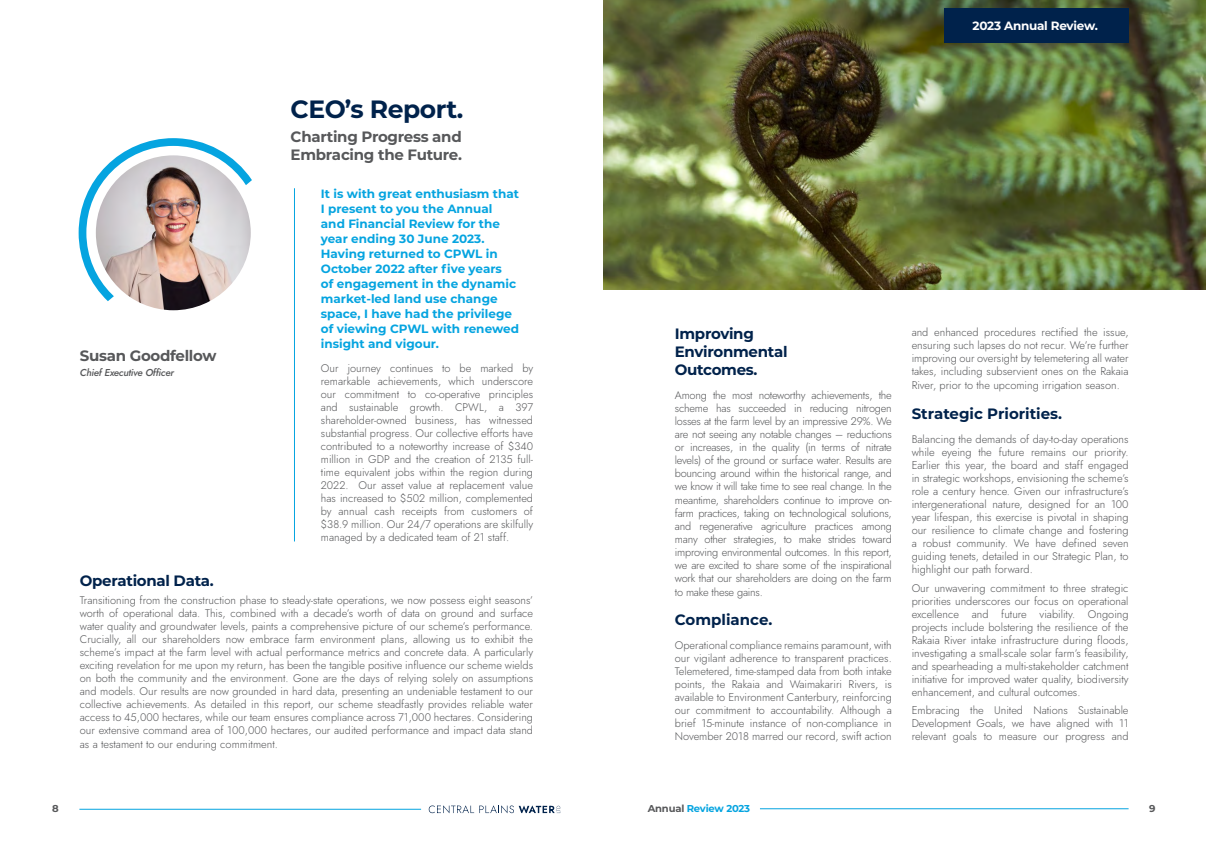
<style>
.page{position:relative;width:1208px;height:859px;background:#fff}
.page>*{position:absolute;margin:0;border:0;box-sizing:border-box;transform-origin:0 0}
.TITLE_8_no_line{font:700 25px "Montserrat";letter-spacing:-.02em;color:#00224b}
.t1{font:700 15px/18px "Montserrat";letter-spacing:-.02em;color:#00224b}
.TITLE_2_Left{font:700 15px/18px "Montserrat";letter-spacing:-.02em;color:#57585a}
.t2{font:700 15px "Montserrat";color:#00224b}
.TITLE_3{font:700 15px "Montserrat";letter-spacing:-.02em;color:#57585a}
.TITLE_3-2{font:700 12px/15px "Montserrat";color:#05a4e0}
.TITLE_3-3{font:700 12px "Montserrat";letter-spacing:-.02em;color:#fff}
.t3{font:11px/13px "Jost";color:#57585a;text-align:justify}
.t4{font:11px "Jost";letter-spacing:-.02em;color:#57585a}
.t5{font:italic 10px "Jost";letter-spacing:-.02em;color:#57585a}
.t6{font:700 10px "Montserrat";letter-spacing:-.02em;color:#05a4e0}
.t7{font:700 10px "Montserrat";color:#57585a}
.s1{color:#57585a}
</style>
<div class="page">
<hr style="left:79px;top:809px;width:342px;height:1px;background:#05a4e0">
<svg style="left:429px;top:805px;width:131px;height:8px"></svg>
<img style="left:604px;top:0;width:601px;height:289px">
<svg style="left:79px;top:138px;width:145px;height:142px"></svg>
<img style="left:91px;top:153px;width:161px;height:157px">
<div style="left:86px;top:146px;width:174px;height:174px;border:9px solid #fff;border-radius:50%"></div>
<hr style="left:294px;top:188px;width:1px;height:353px;background:#05a4e0">
<div style="left:944px;top:9px;width:184px;height:34px;background:#00224b"></div>
<hr style="left:760px;top:808px;width:368px;height:1px;background:#05a4e0">
<p class="TITLE_3" style="left:80px;top:345px;width:138px">Susan Goodfellow</p>
<p class="t5" style="left:80px;top:366px;width:96px">Chief Executive Officer</p>
<p class="TITLE_8_no_line" style="left:291px;top:91px;width:174px">CEO’s Report.</p>
<p class="TITLE_2_Left" style="left:291px;top:127px;width:173px">Charting Progress and<br>Embracing the Future.</p>
<p class="TITLE_3-2" style="left:321px;top:185px;width:200px">It is with great enthusiasm that<br>I present to you the Annual and Financial Review for the year ending 30 June 2023.<br>Having returned to CPWL in<br>October 2022 after five years<br>of engagement in the dynamic market-led land use change space, I have had the privilege of viewing CPWL with renewed insight and vigour.</p>
<p class="t3" style="left:321px;top:362px;width:214px">Our journey continues to be marked by remarkable achievements, which underscore our commitment to co-operative principles and sustainable growth. CPWL, a 397 shareholder-owned business, has witnessed substantial progress. Our collective efforts have contributed to a noteworthy increase of $340 million in GDP and the creation of 2135 full&shy;time equivalent jobs within the region during 2022. Our asset value at replacement value has increased to $502 million, complemented by annual cash receipts from customers of $38.9 million. Our 24/7 operations are skilfully managed by a dedicated team of 21 staff.</p>
<p class="t1" style="left:80px;top:571px;width:135px">Operational Data.</p>
<p class="t3" style="left:80px;top:594px;width:455px">Transitioning from the construction phase to steady-state operations, we now possess eight seasons’ worth of operational data. This, combined with a decade’s worth of data on ground and surface water quality and groundwater levels, paints a comprehensive picture of our scheme’s performance.<br>Crucially, all our shareholders now embrace farm environment plans, allowing us to exhibit the scheme’s impact at the farm level with actual performance metrics and concrete data. A particularly exciting revelation for me upon my return, has been the tangible positive influence our scheme wields on both the community and the environment. Gone are the days of relying solely on assumptions and models. Our results are now grounded in hard data, presenting an undeniable testament to our collective achievements. As detailed in this report, our scheme steadfastly provides reliable water access to 45,000 hectares, while our team ensures compliance across 71,000 hectares. Considering our extensive command area of 100,000 hectares, our audited performance and impact data stand</p>
<p class="t3" style="left:80px;top:738px;width:200px">as a testament to our enduring commitment.</p>
<p class="TITLE_3-3" style="left:972px;top:17px;width:127px">2023 Annual Review.</p>
<p class="t1" style="left:675px;top:324px;width:114px">Improving<br>Environmental<br>Outcomes.</p>
<p class="t3" style="left:675px;top:389px;width:218px">Among the most noteworthy achievements, the scheme has succeeded in reducing nitrogen losses at the farm level by an impressive 29%. We are not seeing any notable changes – reductions or increases, in the quality (in terms of nitrate levels) of the ground or surface water. Results are bouncing around within the historical range, and we know it will take time to see real change. In the meantime, shareholders continue to improve on&shy;farm practices, taking on technological solutions, and regenerative agriculture practices among many other strategies, to make strides toward improving environmental outcomes. In this report, we are excited to share some of the inspirational work that our shareholders are doing on the farm</p>
<p class="t4" style="left:675px;top:584px;width:89px">to make these gains.</p>
<p class="t2" style="left:675px;top:609px;width:99px">Compliance.</p>
<p class="t3" style="left:675px;top:639px;width:218px">Operational compliance remains paramount, with our vigilant adherence to transparent practices.<br>Telemetered, time-stamped data from both intake points, the Rakaia and Waimakariri Rivers, is available to Environment Canterbury, reinforcing our commitment to accountability. Although a brief 15-minute instance of non-compliance in November 2018 marred our record, swift action</p>
<p class="t3" style="left:911px;top:326px;width:218px">and enhanced procedures rectified the issue, ensuring such lapses do not recur. We’re further improving our oversight by telemetering all water takes, including subservient ones on the Rakaia</p>
<p class="t3" style="left:911px;top:379px;width:210px">River, prior to the upcoming irrigation season.</p>
<p class="t2" style="left:911px;top:403px;width:152px">Strategic Priorities.</p>
<p class="t3" style="left:911px;top:433px;width:218px">Balancing the demands of day-to-day operations while eyeing the future remains our priority.<br>Earlier this year, the board and staff engaged in strategic workshops, envisioning the scheme’s role a century hence. Given our infrastructure’s intergenerational nature, designed for an 100 year lifespan, this exercise is pivotal in shaping our resilience to climate change and fostering a robust community. We have defined seven guiding tenets, detailed in our Strategic Plan, to highlight our path forward.</p>
<p class="t3" style="left:911px;top:581px;width:218px">Our unwavering commitment to three strategic priorities underscores our focus on operational excellence and future viability. Ongoing projects include bolstering the resilience of the Rakaia River intake infrastructure during floods, investigating a small-scale solar farm’s feasibility, and spearheading a multi-stakeholder catchment initiative for improved water quality, biodiversity enhancement, and cultural outcomes.</p>
<p class="t3" style="left:911px;top:704px;width:218px">Embracing the United Nations Sustainable Development Goals, we have aligned with 11 relevant goals to measure our progress and</p>
<p class="t7" style="left:52px;top:801px;width:8px">8</p>
<p class="t6" style="left:648px;top:802px;width:104px"><span class="s1">Annual</span> Review 2023</p>
<p class="t7" style="left:1149px;top:801px;width:8px">9</p>
</div>
